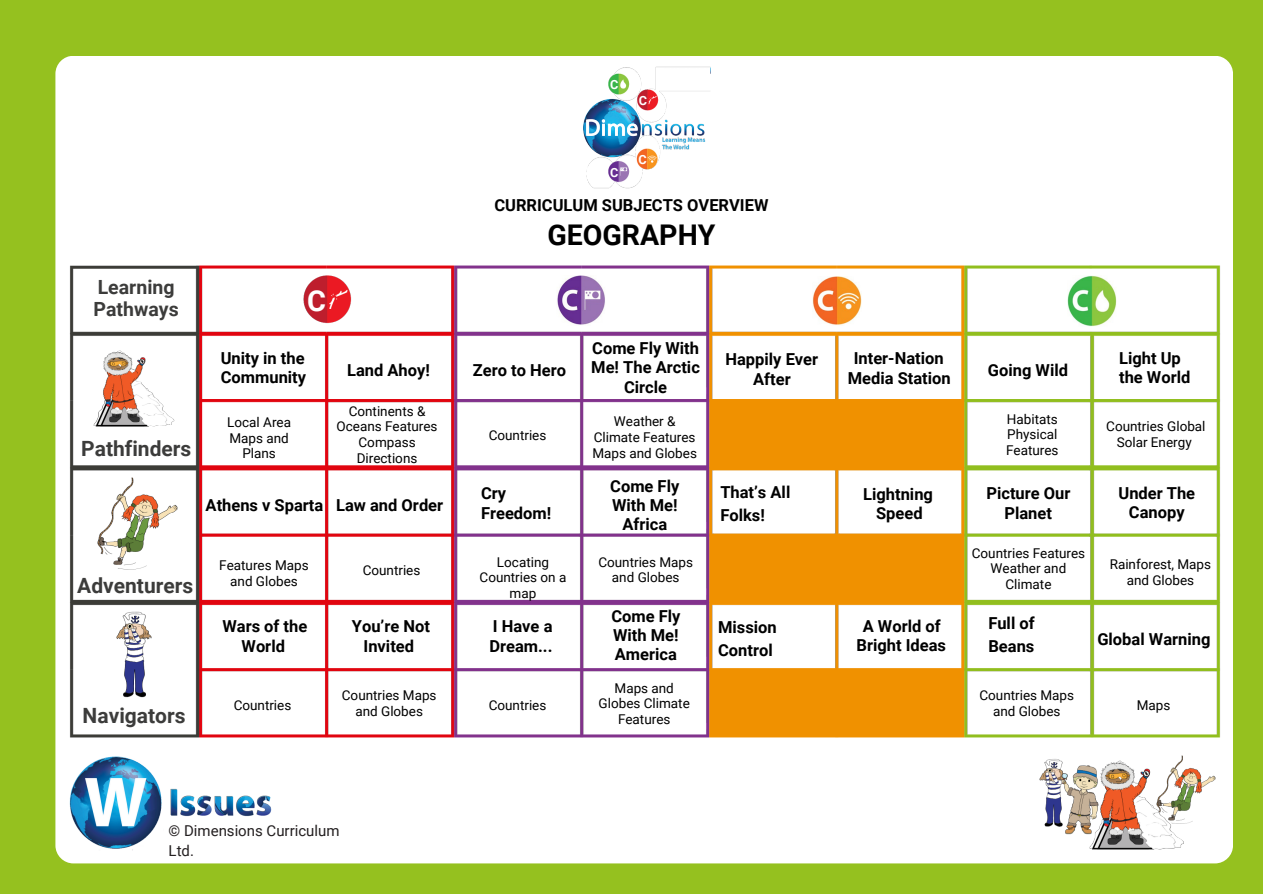
<style>
.page{position:relative;width:1263px;height:894px;background:#fff}
.page>*{position:absolute;margin:0;border:0;box-sizing:border-box;transform-origin:0 0}
.t1{font:700 28.8px "Roboto";color:#fff}
.t2{font:700 28.5px "Roboto";color:#000}
.t3{font:700 21px "Roboto";color:#3c3c3b}
.t4{font:700 19.5px/22.5px "Roboto";color:#3c3c3b}
.t5{font:700 16.5px/19.2px "Roboto";color:#000}
.t6{font:15px/20.2px "Roboto";color:#231f20}
.t7{font:13.5px/15.8px "Roboto";color:#000;text-align:center}
.t8{font:700 12.75px "Roboto";color:#fff}
.t9{font:700 12.6px "Roboto";color:#fff}
</style>
<div class="page">
<div style="left:0;top:0;width:1263px;height:893px;background:#95c11f"></div>
<div style="left:55px;top:56px;width:1178px;height:807px;background:#fff;border-radius:18px"></div>
<img style="left:55px;top:713px;width:218px;height:151px">
<img style="left:1039px;top:755px;width:177px;height:95px">
<img style="left:583px;top:66px;width:128px;height:123px">
<img style="left:63px;top:265px;width:1158px;height:478px">
<img style="left:556px;top:276px;width:49px;height:49px">
<img style="left:813px;top:277px;width:48px;height:48px">
<img style="left:1067px;top:276px;width:50px;height:50px">
<img style="left:109px;top:604px;width:50px;height:100px">
<img style="left:86px;top:343px;width:96px;height:90px">
<img style="left:90px;top:470px;width:95px;height:106px">
<p class="t9" style="left:610px;top:77px;width:10px">C</p>
<h2 class="t9" style="left:610px;top:165px;width:10px">C</h2>
<h1 class="t8" style="left:639px;top:93px;width:10px">C</h1>
<p class="t9" style="left:638px;top:152px;width:10px">C</p>
<p class="t5" style="left:494px;top:195px;width:275px">CURRICULUM SUBJECTS OVERVIEW</p>
<p class="t2" style="left:547px;top:218px;width:169px">GEOGRAPHY</p>
<p class="t4" style="left:94px;top:276px;width:87px">Learning<br>Pathways</p>
<h5 class="t3" style="left:81px;top:436px;width:112px">Pathfinders</h5>
<h5 class="t3" style="left:77px;top:573px;width:117px">Adventurers</h5>
<h3 class="t3" style="left:83px;top:703px;width:104px">Navigators</h3>
<p class="t1" style="left:307px;top:284px;width:20px">C</p>
<h5 class="t5" style="left:221px;top:349px;width:87px">Unity in the<br>Community</h5>
<p class="t5" style="left:347px;top:361px;width:84px">Land Ahoy!</p>
<h5 class="t5" style="left:473px;top:361px;width:95px">Zero to Hero</h5>
<h3 class="t5" style="left:591px;top:339px;width:110px;text-align:center">Come Fly With<br>Me! The Arctic<br>Circle</h3>
<h5 class="t5" style="left:725px;top:349px;width:94px">Happily Ever</h5>
<h3 class="t5" style="left:753px;top:369px;width:39px">After</h3>
<h3 class="t5" style="left:854px;top:349px;width:91px">Inter-Nation</h3>
<h3 class="t5" style="left:848px;top:369px;width:105px">Media Station</h3>
<h3 class="t5" style="left:988px;top:361px;width:82px">Going Wild</h3>
<h3 class="t5" style="left:1119px;top:349px;width:73px">Light Up the World</h3>
<h1 class="t7" style="left:227px;top:414px;width:65px">Local Area<br>Maps and<br>Plans</h1>
<h5 class="t5" style="left:206px;top:496px;width:119px">Athens v Sparta</h5>
<p class="t7" style="left:337px;top:403px;width:102px">Continents &amp;<br>Oceans Features<br>Compass<br>Directions</p>
<h5 class="t5" style="left:336px;top:496px;width:109px">Law and Order</h5>
<h1 class="t7" style="left:489px;top:427px;width:59px">Countries</h1>
<h3 class="t5" style="left:481px;top:484px;width:72px">Cry<br>Freedom!</h3>
<h5 class="t7" style="left:592px;top:413px;width:106px">Weather &amp;<br>Climate Features<br>Maps and Globes</h5>
<h3 class="t5" style="left:610px;top:476px;width:71px;text-align:center">Come Fly<br>With Me!<br>Africa</h3>
<h5 class="t5" style="left:720px;top:481px;width:72px;line-height:22.5px">That’s All<br>Folks!</h5>
<p class="t5" style="left:863px;top:484px;width:71px">Lightning</p>
<h3 class="t5" style="left:876px;top:504px;width:48px">Speed</h3>
<h5 class="t7" style="left:1006px;top:411px;width:54px;text-align:justify">Habitats Physical Features</h5>
<h3 class="t5" style="left:986px;top:483px;width:86px">Picture Our</h3>
<h3 class="t5" style="left:1004px;top:503px;width:49px">Planet</h3>
<h3 class="t7" style="left:1106px;top:419px;width:101px">Countries Global<br>Solar Energy</h3>
<p class="t5" style="left:1118px;top:483px;width:78px;text-align:center">Under The<br>Canopy</p>
<h5 class="t7" style="left:972px;top:545px;width:115px">Countries Features<br>Weather and<br>Climate</h5>
<h3 class="t7" style="left:480px;top:554px;width:88px">Locating<br>Countries on a map</h3>
<h3 class="t7" style="left:598px;top:554px;width:96px">Countries Maps and Globes</h3>
<h3 class="t7" style="left:219px;top:557px;width:91px">Features Maps and Globes</h3>
<h5 class="t7" style="left:1110px;top:556px;width:103px">Rainforest, Maps and Globes</h5>
<p class="t7" style="left:363px;top:562px;width:59px">Countries</p>
<h3 class="t5" style="left:222px;top:617px;width:86px">Wars of the</h3>
<h3 class="t5" style="left:242px;top:637px;width:45px">World</h3>
<p class="t7" style="left:234px;top:697px;width:59px">Countries</p>
<h3 class="t5" style="left:352px;top:617px;width:80px">You’re Not</h3>
<h3 class="t5" style="left:364px;top:637px;width:52px">Invited</h3>
<h1 class="t7" style="left:342px;top:687px;width:96px">Countries Maps and Globes</h1>
<h3 class="t5" style="left:489px;top:617px;width:65px">I Have a<br>Dream...</h3>
<p class="t7" style="left:489px;top:697px;width:59px">Countries</p>
<h5 class="t5" style="left:611px;top:606px;width:71px;text-align:justify">Come Fly With Me!<br>America</h5>
<h5 class="t7" style="left:599px;top:680px;width:93px">Maps and<br>Globes Climate<br>Features</h5>
<h5 class="t5" style="left:718px;top:616px;width:60px;line-height:22.5px">Mission<br>Control</h5>
<h3 class="t5" style="left:863px;top:616px;width:79px">A World of</h3>
<h3 class="t5" style="left:856px;top:636px;width:91px">Bright Ideas</h3>
<h3 class="t5" style="left:988px;top:612px;width:48px;line-height:22.5px">Full of<br>Beans</h3>
<h3 class="t7" style="left:979px;top:687px;width:96px">Countries Maps and Globes</h3>
<h3 class="t5" style="left:1097px;top:629px;width:115px">Global Warning</h3>
<h3 class="t7" style="left:1137px;top:697px;width:35px">Maps</h3>
<p class="t6" style="left:169px;top:820px;width:172px">© Dimensions Curriculum<br>Ltd.</p>
</div>
